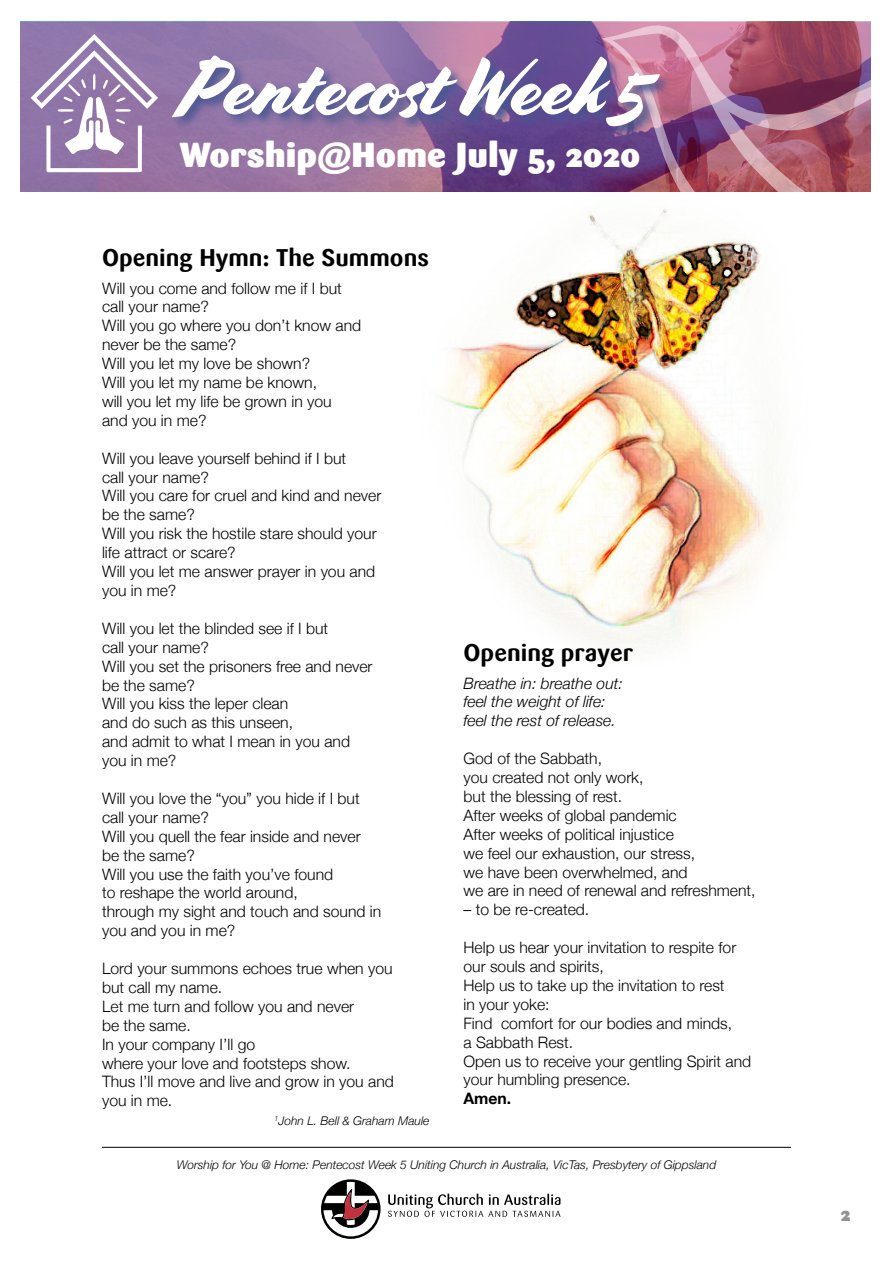
<style>
.page{position:relative;width:893px;height:1263px;background:#fff}
.page>*{position:absolute;margin:0;border:0;box-sizing:border-box;transform-origin:0 0}
.t1{font:81px "Cortado";letter-spacing:-.01em;color:#fff}
.t2{font:900 34.5px "Sari";color:#fff}
.t3{font:700 24px "Sari";color:#000}
.t4{font:900 19.5px "Sari";color:#939393}
.t5{font:300 15.75px/18.9px "Helvetica Neue";color:#000}
.t6{font:italic 300 15.75px/18.9px "Helvetica Neue";color:#000}
.t7{font:700 15.75px "Helvetica Neue";color:#000}
.t8{font:italic 300 12px "Helvetica Neue";color:#000}
</style>
<div class="page">
<img style="left:438px;top:209px;width:340px;height:441px">
<svg style="left:388px;top:1194px;width:172px;height:23px"></svg>
<svg style="left:321px;top:1179px;width:60px;height:60px"></svg>
<hr style="left:102px;top:1147px;width:689px;height:1px;background:#000">
<img style="left:20px;top:22px;width:581px;height:170px">
<svg style="left:31px;top:34px;width:127px;height:138px"></svg>
<svg style="left:601px;top:21px;width:270px;height:171px;background:#a15d79"></svg>
<div style="left:171px;top:53px;width:502px;height:87px;background:#465792;opacity:.91"></div>
<h1 class="t1" style="left:179px;top:40px;width:471px">Pentecost Week 5</h1>
<h2 class="t2" style="left:179px;top:134px;width:462px">Worship@Home July 5, 2020</h2>
<h3 class="t3" style="left:102px;top:243px;width:328px">Opening Hymn: The Summons</h3>
<p class="t5" style="left:102px;top:277px;width:261px">Will you come and follow me if I but call your name?<br>Will you go where you don’t know and never be the same?<br>Will you let my love be shown?<br>Will you let my name be known,<br>will you let my life be grown in you and you in me?</p>
<p class="t5" style="left:102px;top:447px;width:281px">Will you leave yourself behind if I but<br>call your name?<br>Will you care for cruel and kind and never be the same?<br>Will you risk the hostile stare should your life attract or scare?<br>Will you let me answer prayer in you and you in me?</p>
<p class="t5" style="left:102px;top:618px;width:272px">Will you let the blinded see if I but<br>call your name?<br>Will you set the prisoners free and never be the same?<br>Will you kiss the leper clean<br>and do such as this unseen,<br>and admit to what I mean in you and you in me?</p>
<p class="t5" style="left:102px;top:788px;width:281px">Will you love the “you” you hide if I but call your name?<br>Will you quell the fear inside and never be the same?<br>Will you use the faith you’ve found<br>to reshape the world around,<br>through my sight and touch and sound in you and you in me?</p>
<p class="t5" style="left:102px;top:958px;width:293px">Lord your summons echoes true when you but call my name.<br>Let me turn and follow you and never<br>be the same.<br>In your company I’ll go<br>where your love and footsteps show.<br>Thus I’ll move and live and grow in you and you in me.</p>
<p class="t8" style="left:275px;top:1111px;width:156px"><sup>1</sup>John L. Bell &amp; Graham Maule</p>
<h3 class="t3" style="left:463px;top:638px;width:171px">Opening prayer</h3>
<p class="t6" style="left:463px;top:672px;width:161px">Breathe in: breathe out: feel the weight of life: feel the rest of release.</p>
<p class="t5" style="left:463px;top:748px;width:294px">God of the Sabbath,<br>you created not only work,<br>but the blessing of rest.<br>After weeks of global pandemic<br>After weeks of political injustice<br>we feel our exhaustion, our stress,<br>we have been overwhelmed, and<br>we are in need of renewal and refreshment,</p>
<p class="t5" style="left:463px;top:899px;width:127px">– to be re-created.</p>
<p class="t5" style="left:463px;top:937px;width:289px">Help us hear your invitation to respite for our souls and spirits,<br>Help us to take up the invitation to rest<br>in your yoke:<br>Find comfort for our bodies and minds,<br>a Sabbath Rest.<br>Open us to receive your gentling Spirit and your humbling presence.</p>
<p class="t7" style="left:463px;top:1086px;width:49px">Amen.</p>
<p class="t8" style="left:177px;top:1155px;width:541px">Worship for You @ Home: Pentecost Week 5 Uniting Church in Australia, VicTas, Presbytery of Gippsland</p>
<p class="t4" style="left:841px;top:1202px;width:11px">2</p>
</div>
